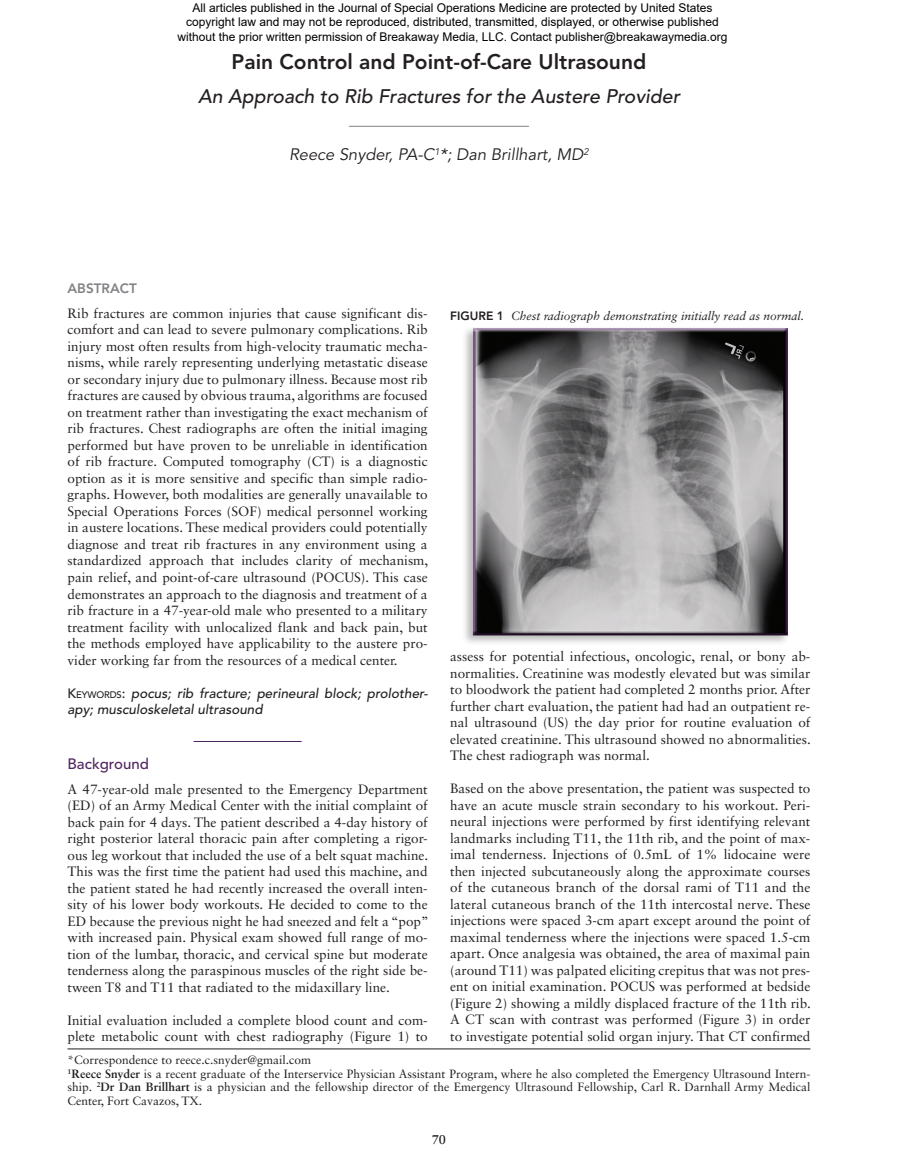
<style>
.page{position:relative;width:905px;height:1175px;background:#fff}
.page>*{position:absolute;margin:0;border:0;box-sizing:border-box;transform-origin:0 0}
.t1{font:800 21px "Avenir LT Std";color:#231f20}
.t2{font:italic 500 19.5px "Avenir LT Std";color:#231f20}
.t3{font:italic 16.5px "Avenir LT Std";color:#231f20}
.t4{font:500 15px "Avenir LT Std";color:#512562}
.t5{font:13.5px/16.5px "Sabon LT Std";color:#231f20;text-align:justify}
.t6{font:italic 500 13.5px/16.5px "Avenir LT Std";color:#231f20}
.t7{font:800 13.5px "Avenir LT Std";color:#808285}
.t8{font:700 12.75px "Sabon LT Std";color:#231f20}
.t9{font:12px/13.5px "Sabon LT Std";color:#231f20}
.t10{font:12px/14.4px "Arial";color:#000;text-align:center}
.t11{font:italic 12px "Sabon LT Std";color:#231f20}
.s1{font-style:normal}
.s2{font-style:normal;font-size:9.45px}
.s3{font-family:"Avenir LT Std";font-weight:800;font-style:normal}
.s4{font-weight:700}
</style>
<div class="page">
<hr style="left:68px;top:1048px;width:742px;height:1px;background:#231f20">
<hr style="left:194px;top:741px;width:108px;height:1px;background:#512562">
<hr style="left:349px;top:126px;width:180px;height:1px;background:#808285">
<div style="left:462px;top:326px;width:328px;height:320px;background:#231f20;opacity:.3"></div>
<div style="left:472px;top:327px;width:318px;height:309px;background:#231f20;opacity:.75"></div>
<p class="t10" style="left:177px;top:0;width:551px">All articles published in the Journal of Special Operations Medicine are protected by United States copyright law and may not be reproduced, distributed, transmitted, displayed, or otherwise published without the prior written permission of Breakaway Media, LLC. Contact publisher@breakawaymedia.org</p>
<h1 class="t1" style="left:232px;top:49px;width:416px">Pain Control and Point-of-Care Ultrasound</h1>
<h2 class="t2" style="left:198px;top:85px;width:483px">An Approach to Rib Fractures for the Austere Provider</h2>
<p class="t3" style="left:289px;top:145px;width:301px">Reece Snyder, PA-C<sup>1</sup>*; Dan Brillhart, MD<sup>2</sup></p>
<p class="t7" style="left:68px;top:280px;width:71px">ABSTRACT</p>
<p class="t5" style="left:68px;top:305px;width:362px">Rib fractures are common injuries that cause significant dis&shy;comfort and can lead to severe pulmonary complications. Rib injury most often results from high-velocity traumatic mecha&shy;nisms, while rarely representing underlying metastatic disease or secondary injury due to pulmonary illness. Because most rib fractures are caused by obvious trauma, algorithms are focused on treatment rather than investigating the exact mechanism of rib fractures. Chest radiographs are often the initial imaging performed but have proven to be unreliable in identification of rib fracture. Computed tomography (CT) is a diagnostic option as it is more sensitive and specific than simple radio&shy;graphs. However, both modalities are generally unavailable to Special Operations Forces (SOF) medical personnel working in austere locations. These medical providers could potentially diagnose and treat rib fractures in any environment using a standardized approach that includes clarity of mechanism, pain relief, and point-of-care ultrasound (POCUS). This case demonstrates an approach to the diagnosis and treatment of a rib fracture in a 47-year-old male who presented to a military treatment facility with unlocalized flank and back pain, but the methods employed have applicability to the austere pro&shy;vider working far from the resources of a medical center.</p>
<p class="t6" style="left:67px;top:685px;width:362px"><span class="s1">K</span><span class="s2">EYWORDS</span><span class="s1">:</span> pocus; rib fracture; perineural block; prolother&shy;apy; musculoskeletal ultrasound</p>
<p class="t4" style="left:68px;top:755px;width:83px">Background</p>
<p class="t5" style="left:68px;top:780px;width:362px">A 47-year-old male presented to the Emergency Department (ED) of an Army Medical Center with the initial complaint of back pain for 4 days. The patient described a 4-day history of right posterior lateral thoracic pain after completing a rigor&shy;ous leg workout that included the use of a belt squat machine.<br>This was the first time the patient had used this machine, and the patient stated he had recently increased the overall inten&shy;sity of his lower body workouts. He decided to come to the ED because the previous night he had sneezed and felt a “pop” with increased pain. Physical exam showed full range of mo&shy;tion of the lumbar, thoracic, and cervical spine but moderate tenderness along the paraspinous muscles of the right side be&shy;tween T8 and T11 that radiated to the midaxillary line.</p>
<p class="t5" style="left:68px;top:1011px;width:362px">Initial evaluation included a complete blood count and com&shy;plete metabolic count with chest radiography (Figure 1) to</p>
<p class="t11" style="left:450px;top:309px;width:355px"><span class="s3">FIGURE 1</span> Chest radiograph demonstrating initially read as normal.</p>
<p class="t5" style="left:450px;top:648px;width:362px">assess for potential infectious, oncologic, renal, or bony ab&shy;normalities. Creatinine was modestly elevated but was similar to bloodwork the patient had completed 2 months prior. After further chart evaluation, the patient had had an outpatient re&shy;nal ultrasound (US) the day prior for routine evaluation of elevated creatinine. This ultrasound showed no abnormalities.<br>The chest radiograph was normal.</p>
<p class="t5" style="left:450px;top:780px;width:362px">Based on the above presentation, the patient was suspected to have an acute muscle strain secondary to his workout. Peri&shy;neural injections were performed by first identifying relevant landmarks including T11, the 11th rib, and the point of max&shy;imal tenderness. Injections of 0.5mL of 1% lidocaine were then injected subcutaneously along the approximate courses of the cutaneous branch of the dorsal rami of T11 and the lateral cutaneous branch of the 11th intercostal nerve. These injections were spaced 3-cm apart except around the point of maximal tenderness where the injections were spaced 1.5-cm apart. Once analgesia was obtained, the area of maximal pain (around T11) was palpated eliciting crepitus that was not pres&shy;ent on initial examination. POCUS was performed at bedside (Figure 2) showing a mildly displaced fracture of the 11th rib.<br>A CT scan with contrast was performed (Figure 3) in order to investigate potential solid organ injury. That CT confirmed</p>
<p class="t9" style="left:68px;top:1053px;width:744px">*Correspondence to reece.c.snyder@gmail.com<br><sup>1</sup><span class="s4">Reece Snyder</span> is a recent graduate of the Interservice Physician Assistant Program, where he also completed the Emergency Ultrasound Intern&shy;ship. <sup>2</sup><span class="s4">Dr Dan Brillhart</span> is a physician and the fellowship director of the Emergency Ultrasound Fellowship, Carl R. Darnhall Army Medical Center, Fort Cavazos, TX.</p>
<p class="t8" style="left:432px;top:1131px;width:16px">70</p>
</div>
